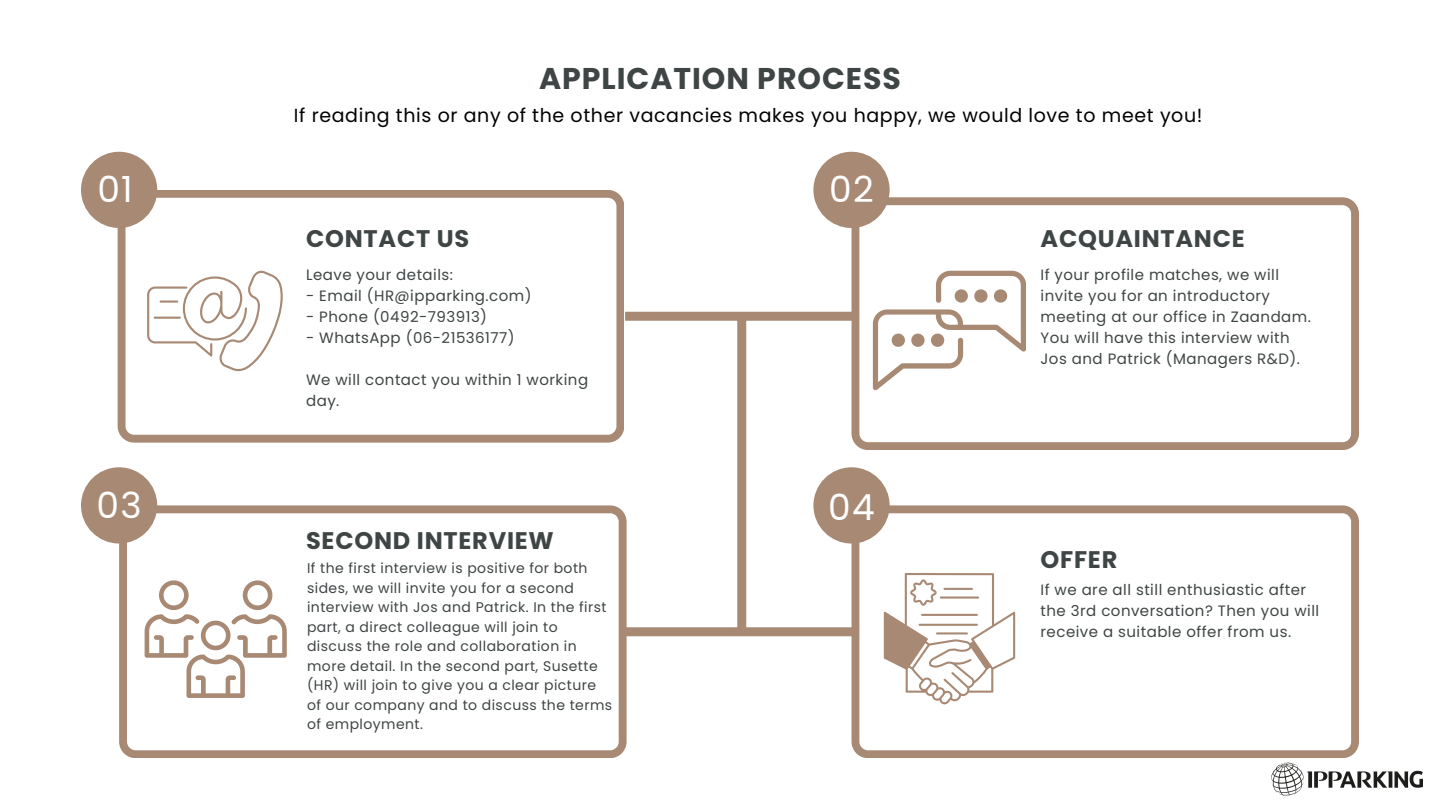
<style>
.page{position:relative;width:1440px;height:810px;background:#fff}
.page>*{position:absolute;margin:0;border:0;box-sizing:border-box;transform-origin:0 0}
.t1{font:36px "Poppins";letter-spacing:.03em;color:#fff}
.t2{font:700 30px "Poppins";letter-spacing:.03em;color:#3f4444}
.t3{font:700 24px "Poppins";letter-spacing:.03em;color:#3f4444}
.t4{font:19px "Poppins";letter-spacing:.03em;color:#000}
.t5{font:15px/21px "Poppins";letter-spacing:.03em;color:#3f4444}
.t6{font:14px/19.5px "Poppins";letter-spacing:.03em;color:#3f4444}
</style>
<div class="page">
<svg style="left:118px;top:190px;width:506px;height:253px"></svg>
<svg style="left:119px;top:505px;width:508px;height:253px"></svg>
<svg style="left:852px;top:505px;width:507px;height:253px"></svg>
<svg style="left:852px;top:197px;width:507px;height:253px"></svg>
<div style="left:81px;top:152px;width:76px;height:76px;background:#a88974;border-radius:50%"></div>
<div style="left:813px;top:152px;width:77px;height:76px;background:#a88974;border-radius:50%"></div>
<div style="left:81px;top:467px;width:76px;height:77px;background:#a88974;border-radius:50%"></div>
<div style="left:813px;top:467px;width:77px;height:77px;background:#a88974;border-radius:50%"></div>
<div style="left:625px;top:312px;width:233px;height:9px;background:#a88974"></div>
<div style="left:625px;top:627px;width:233px;height:9px;background:#a88974"></div>
<div style="left:737px;top:319px;width:9px;height:311px;background:#a88974"></div>
<img style="left:1271px;top:762px;width:152px;height:33px">
<svg style="left:147px;top:270px;width:137px;height:101px"></svg>
<hr style="left:160px;top:300px;width:18px;height:3px;background:#a88974">
<hr style="left:154px;top:317px;width:27px;height:2px;background:#a88974">
<svg style="left:873px;top:271px;width:153px;height:119px"></svg>
<svg style="left:884px;top:573px;width:131px;height:131px"></svg>
<svg style="left:145px;top:580px;width:141px;height:118px"></svg>
<h1 class="t2" style="left:539px;top:58px;width:363px">APPLICATION PROCESS</h1>
<p class="t4" style="left:294px;top:102px;width:910px">If reading this or any of the other vacancies makes you happy, we would love to meet you!</p>
<p class="t1" style="left:97px;top:164px;width:37px">01</p>
<p class="t1" style="left:828px;top:165px;width:46px">02</p>
<p class="t3" style="left:306px;top:222px;width:165px">CONTACT US</p>
<p class="t5" style="left:306px;top:264px;width:148px">Leave your details:</p>
<p class="t5" style="left:306px;top:285px;width:227px">- Email (HR@ipparking.com)</p>
<p class="t5" style="left:306px;top:306px;width:183px">- Phone (0492-793913)</p>
<p class="t5" style="left:306px;top:327px;width:210px">- WhatsApp (06-21536177)</p>
<p class="t5" style="left:306px;top:369px;width:284px">We will contact you within 1 working day.</p>
<p class="t1" style="left:97px;top:480px;width:46px">03</p>
<h2 class="t1" style="left:828px;top:482px;width:48px">04</h2>
<p class="t3" style="left:306px;top:523px;width:249px">SECOND INTERVIEW</p>
<h3 class="t6" style="left:307px;top:559px;width:307px">If the first interview is positive for both sides, we will invite you for a second interview with Jos and Patrick. In the first part, a direct colleague will join to discuss the role and collaboration in more detail. In the second part, Susette (HR) will join to give you a clear picture of our company and to discuss the terms of employment.</h3>
<h2 class="t3" style="left:1041px;top:222px;width:206px">ACQUAINTANCE</h2>
<p class="t5" style="left:1041px;top:264px;width:272px">If your profile matches, we will invite you for an introductory meeting at our office in Zaandam.<br>You will have this interview with<br>Jos and Patrick (Managers R&amp;D).</p>
<p class="t3" style="left:1041px;top:543px;width:78px">OFFER</p>
<p class="t5" style="left:1041px;top:579px;width:280px">If we are all still enthusiastic after the 3rd conversation? Then you will receive a suitable offer from us.</p>
</div>
